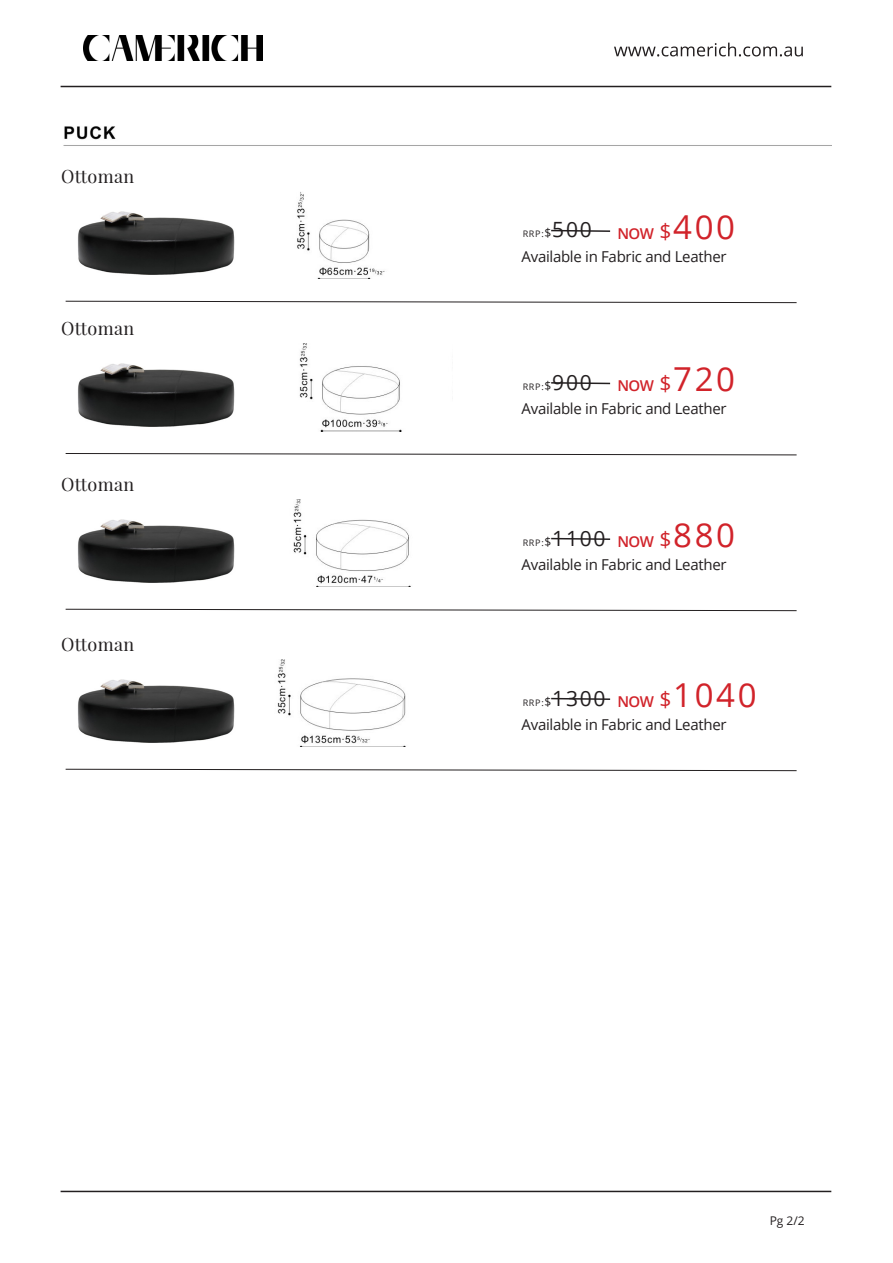
<style>
.page{position:relative;width:893px;height:1263px;background:#fff}
.page>*{position:absolute;margin:0;border:0;box-sizing:border-box;transform-origin:0 0}
.t1{font:33px "Open Sans";color:#d1232a}
.t2{font:18px "Playfair Display";letter-spacing:.02em;color:#231f20}
.t3{font:15px "Open Sans";letter-spacing:-.02em;color:#231f20}
.t4{font:600 15px "Open Sans";letter-spacing:-.04em;color:#d1232a}
.t5{font:12px "Open Sans";color:#231f20}
.t6{font:9px "Open Sans";letter-spacing:.08em;color:#231f20}
.s1{font-size:12px}
.s2{font-size:21px}
.s3{font-weight:400;font-size:21px}
.s4{font-weight:400;font-size:33px}
.s5{font-weight:600;font-size:15px}
</style>
<div class="page">
<hr style="left:61px;top:86px;width:770px;height:1px;background:#231f20">
<hr style="left:61px;top:1191px;width:770px;height:1px;background:#231f20">
<svg style="left:614px;top:43px;width:189px;height:14px"></svg>
<img style="left:84px;top:36px;width:179px;height:25px">
<img style="left:63px;top:126px;width:768px;height:20px">
<svg style="left:65px;top:301px;width:732px;height:2px"></svg>
<svg style="left:65px;top:453px;width:732px;height:2px"></svg>
<svg style="left:65px;top:609px;width:732px;height:2px"></svg>
<svg style="left:65px;top:769px;width:732px;height:2px"></svg>
<img style="left:297px;top:192px;width:88px;height:87px">
<img style="left:299px;top:344px;width:103px;height:87px">
<img style="left:293px;top:500px;width:118px;height:87px">
<img style="left:277px;top:660px;width:129px;height:87px">
<img style="left:77px;top:211px;width:158px;height:64px">
<img style="left:77px;top:363px;width:158px;height:64px">
<img style="left:77px;top:519px;width:158px;height:64px">
<img style="left:77px;top:679px;width:158px;height:64px">
<svg style="left:551px;top:229px;width:60px;height:3px"></svg>
<svg style="left:551px;top:382px;width:60px;height:3px"></svg>
<svg style="left:551px;top:537px;width:60px;height:3px"></svg>
<svg style="left:551px;top:697px;width:60px;height:3px"></svg>
<p class="t2" style="left:61px;top:165px;width:75px">Ottoman</p>
<p class="t2" style="left:61px;top:317px;width:75px">Ottoman</p>
<p class="t2" style="left:61px;top:473px;width:75px">Ottoman</p>
<p class="t2" style="left:61px;top:633px;width:75px">Ottoman</p>
<p class="t6" style="left:523px;top:228px;width:71px">RRP:<span class="s1">$</span><span class="s2">500</span></p>
<p class="t4" style="left:617px;top:223px;width:119px">NOW <span class="s3">$</span><span class="s4">400</span></p>
<p class="t3" style="left:522px;top:246px;width:206px">Available in Fabric and Leather</p>
<p class="t6" style="left:523px;top:380px;width:71px">RRP:<span class="s1">$</span><span class="s2">900</span></p>
<p class="t4" style="left:617px;top:375px;width:119px">NOW <span class="s3">$</span><span class="s4">720</span></p>
<p class="t3" style="left:522px;top:398px;width:206px">Available in Fabric and Leather</p>
<p class="t6" style="left:523px;top:536px;width:84px">RRP:<span class="s1">$</span><span class="s2">1100</span></p>
<p class="t4" style="left:617px;top:531px;width:119px">NOW <span class="s3">$</span><span class="s4">880</span></p>
<p class="t3" style="left:522px;top:554px;width:206px">Available in Fabric and Leather</p>
<p class="t6" style="left:523px;top:696px;width:84px">RRP:<span class="s1">$</span><span class="s2">1300</span></p>
<p class="t1" style="left:617px;top:672px;width:141px"><span class="s5">NOW</span> <span class="s2">$</span>1040</p>
<p class="t3" style="left:522px;top:714px;width:206px">Available in Fabric and Leather</p>
<p class="t5" style="left:770px;top:1213px;width:37px">Pg 2/2</p>
</div>
